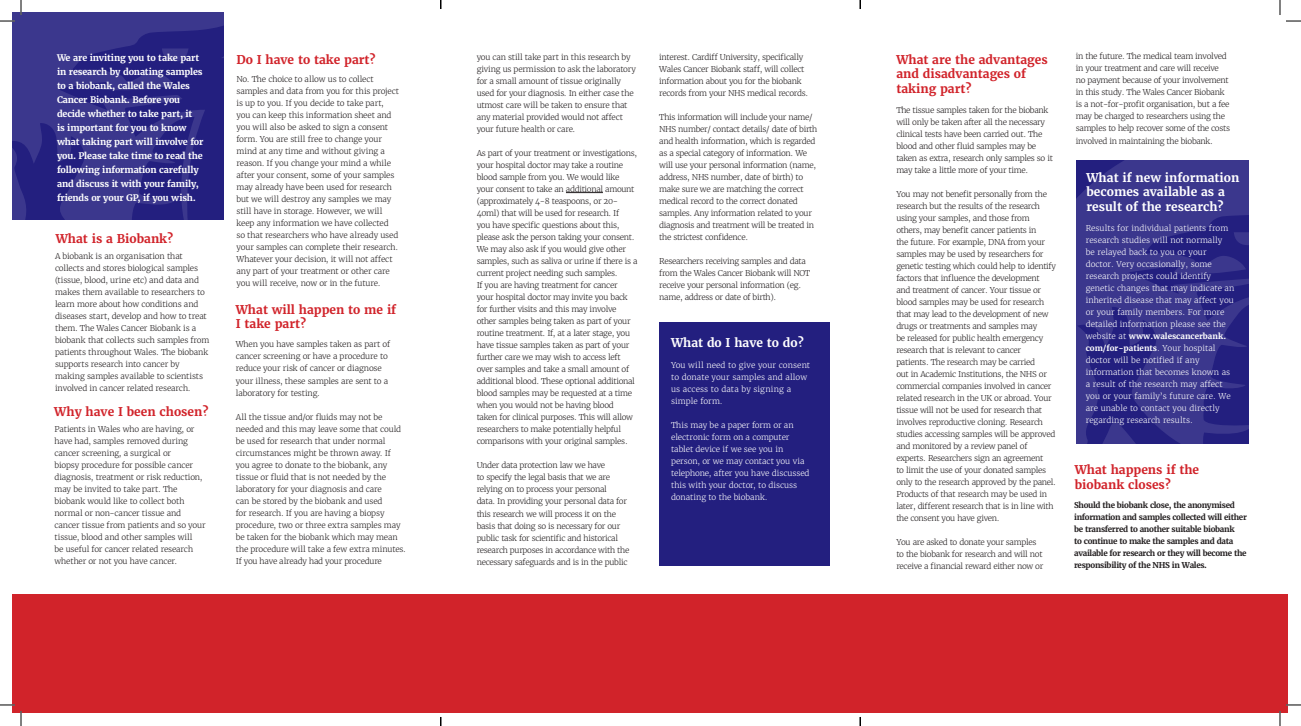
<style>
.page{position:relative;width:1301px;height:726px;background:#fff}
.page>*{position:absolute;margin:0;border:0;box-sizing:border-box;transform-origin:0 0}
.Paragraph_Style_1{font:700 12px/14.4px "Merriweather";color:#d1232a}
.Paragraph_Style_1-2{font:700 12px/14.4px "Merriweather";color:#fff}
.t1{font:700 9px/14px "Merriweather";letter-spacing:-.015em;color:#fff}
.t2{font:300 8px/12px "Merriweather";letter-spacing:-.04em;color:#231f20}
.t3{font:300 8px/12px "Merriweather";letter-spacing:-.02em;color:#231f20}
.t4{font:300 8px/12px "Merriweather";color:#fff}
.t5{font:700 8px/12px "Merriweather";letter-spacing:-.04em;color:#231f20}
.s1{font-weight:700}
</style>
<div class="page">
<svg style="left:1076px;top:161px;width:173px;height:283px;background:#322e88"></svg>
<svg style="left:1233px;top:232px;width:16px;height:13px"></svg>
<div style="left:12px;top:593px;width:1276px;height:119px;background:#d1232a"></div>
<hr style="left:566px;top:192px;width:37px;height:1px;background:#231f20">
<svg style="left:12px;top:12px;width:212px;height:208px;background:#302c86"></svg>
<svg style="left:162px;top:48px;width:26px;height:14px"></svg>
<div style="left:659px;top:321px;width:171px;height:244px;background:#231f7f"></div>
<svg style="left:1286px;top:20px;width:15px;height:2px"></svg>
<svg style="left:1286px;top:704px;width:15px;height:1px"></svg>
<svg style="left:0;top:0;width:22px;height:22px"></svg>
<svg style="left:0;top:704px;width:22px;height:21px"></svg>
<svg style="left:1279px;top:0;width:1px;height:15px"></svg>
<svg style="left:1279px;top:711px;width:1px;height:14px"></svg>
<svg style="left:859px;top:0;width:2px;height:9px"></svg>
<svg style="left:859px;top:717px;width:2px;height:8px"></svg>
<p class="t1" style="left:57px;top:51px;width:148px">We are inviting you to take part in research by donating samples to a biobank, called the Wales<br>Cancer Biobank. Before you decide whether to take part, it<br>is important for you to know what taking part will involve for you. Please take time to read the following information carefully and discuss it with your family, friends or your GP, if you wish.</p>
<p class="Paragraph_Style_1" style="left:56px;top:231px;width:119px">What is a Biobank?</p>
<p class="t3" style="left:55px;top:250px;width:156px">A biobank is an organisation that collects and stores biological samples (tissue, blood, urine etc) and data and makes them available to researchers to learn more about how conditions and diseases start, develop and how to treat them. The Wales Cancer Biobank is a biobank that collects such samples from patients throughout Wales. The biobank supports research into cancer by making samples available to scientists involved in cancer related research.</p>
<p class="Paragraph_Style_1" style="left:54px;top:404px;width:156px">Why have I been chosen?</p>
<p class="t3" style="left:54px;top:423px;width:153px">Patients in Wales who are having, or have had, samples removed during cancer screening, a surgical or<br>biopsy procedure for possible cancer diagnosis, treatment or risk reduction, may be invited to take part. The biobank would like to collect both normal or non-cancer tissue and cancer tissue from patients and so your tissue, blood and other samples will<br>be useful for cancer related research whether or not you have cancer.</p>
<p class="Paragraph_Style_1" style="left:236px;top:52px;width:141px">Do I have to take part?</p>
<p class="t3" style="left:236px;top:73px;width:164px">No. The choice to allow us to collect samples and data from you for this project is up to you. If you decide to take part, you can keep this information sheet and you will also be asked to sign a consent form. You are still free to change your mind at any time and without giving a reason. If you change your mind a while after your consent, some of your samples may already have been used for research but we will destroy any samples we may still have in storage. However, we will keep any information we have collected so that researchers who have already used your samples can complete their research.<br>Whatever your decision, it will not affect any part of your treatment or other care you will receive, now or in the future.</p>
<p class="Paragraph_Style_1" style="left:236px;top:302px;width:162px">What will happen to me if<br>I take part?</p>
<p class="t3" style="left:236px;top:338px;width:156px">When you have samples taken as part of cancer screening or have a procedure to reduce your risk of cancer or diagnose your illness, these samples are sent to a laboratory for testing.</p>
<p class="t3" style="left:236px;top:410px;width:172px">All the tissue and/or fluids may not be needed and this may leave some that could be used for research that under normal circumstances might be thrown away. If you agree to donate to the biobank, any tissue or fluid that is not needed by the laboratory for your diagnosis and care<br>can be stored by the biobank and used<br>for research. If you are having a biopsy procedure, two or three extra samples may be taken for the biobank which may mean the procedure will take a few extra minutes.<br>If you have already had your procedure</p>
<p class="t2" style="left:477px;top:51px;width:161px">you can still take part in this research by giving us permission to ask the laboratory for a small amount of tissue originally used for your diagnosis. In either case the utmost care will be taken to ensure that any material provided would not affect your future health or care.</p>
<p class="t2" style="left:477px;top:147px;width:162px">As part of your treatment or investigations, your hospital doctor may take a routine blood sample from you. We would like your consent to take an additional amount (approximately 4-8 teaspoons, or 20- 40ml) that will be used for research. If<br>you have specific questions about this, please ask the person taking your consent.<br>We may also ask if you would give other samples, such as saliva or urine if there is a current project needing such samples.</p>
<p class="t2" style="left:477px;top:279px;width:160px">If you are having treatment for cancer your hospital doctor may invite you back for further visits and this may involve other samples being taken as part of your routine treatment. If, at a later stage, you have tissue samples taken as part of your further care we may wish to access left over samples and take a small amount of additional blood. These optional additional blood samples may be requested at a time when you would not be having blood taken for clinical purposes. This will allow researchers to make potentially helpful comparisons with your original samples.</p>
<p class="t2" style="left:477px;top:459px;width:154px">Under data protection law we have<br>to specify the legal basis that we are relying on to process your personal<br>data. In providing your personal data for this research we will process it on the basis that doing so is necessary for our public task for scientific and historical research purposes in accordance with the necessary safeguards and is in the public</p>
<p class="t2" style="left:659px;top:51px;width:150px">interest. Cardiff University, specifically Wales Cancer Biobank staff, will collect information about you for the biobank records from your NHS medical records.</p>
<p class="t2" style="left:659px;top:111px;width:160px">This information will include your name/ NHS number/ contact details/ date of birth and health information, which is regarded as a special category of information. We will use your personal information (name, address, NHS number, date of birth) to make sure we are matching the correct medical record to the correct donated samples. Any information related to your diagnosis and treatment will be treated in the strictest confidence.</p>
<p class="t2" style="left:659px;top:255px;width:153px">Researchers receiving samples and data from the Wales Cancer Biobank will NOT receive your personal information (eg. name, address or date of birth).</p>
<p class="Paragraph_Style_1-2" style="left:671px;top:335px;width:134px">What do I have to do?</p>
<p class="t4" style="left:671px;top:359px;width:141px">You will need to give your consent to donate your samples and allow us access to data by signing a simple form.</p>
<p class="t4" style="left:671px;top:419px;width:140px">This may be a paper form or an electronic form on a computer tablet device if we see you in person, or we may contact you via telephone, after you have discussed this with your doctor, to discuss donating to the biobank.</p>
<p class="Paragraph_Style_1" style="left:896px;top:52px;width:153px">What are the advantages and disadvantages of taking part?</p>
<p class="t2" style="left:896px;top:104px;width:158px">The tissue samples taken for the biobank will only be taken after all the necessary clinical tests have been carried out. The blood and other fluid samples may be taken as extra, research only samples so it may take a little more of your time.</p>
<p class="t2" style="left:896px;top:188px;width:161px">You may not benefit personally from the research but the results of the research using your samples, and those from others, may benefit cancer patients in<br>the future. For example, DNA from your samples may be used by researchers for genetic testing which could help to identify factors that influence the development<br>and treatment of cancer. Your tissue or blood samples may be used for research that may lead to the development of new drugs or treatments and samples may<br>be released for public health emergency research that is relevant to cancer<br>patients. The research may be carried<br>out in Academic Institutions, the NHS or commercial companies involved in cancer related research in the UK or abroad. Your tissue will not be used for research that involves reproductive cloning. Research studies accessing samples will be approved and monitored by a review panel of experts. Researchers sign an agreement<br>to limit the use of your donated samples only to the research approved by the panel.<br>Products of that research may be used in later, different research that is in line with the consent you have given.</p>
<p class="t2" style="left:896px;top:536px;width:148px">You are asked to donate your samples to the biobank for research and will not receive a financial reward either now or</p>
<p class="t2" style="left:1075px;top:51px;width:156px">in the future. The medical team involved in your treatment and care will receive no payment because of your involvement in this study. The Wales Cancer Biobank is a not-for-profit organisation, but a fee may be charged to researchers using the samples to help recover some of the costs involved in maintaining the biobank.</p>
<p class="Paragraph_Style_1-2" style="left:1086px;top:170px;width:154px">What if new information becomes available as a result of the research?</p>
<p class="t4" style="left:1085px;top:222px;width:150px">Results for individual patients from research studies will not normally<br>be relayed back to you or your doctor. Very occasionally, some research projects could identify genetic changes that may indicate an inherited disease that may affect you or your family members. For more detailed information please see the website at <span class="s1">www.walescancerbank. com/for-patients</span>. Your hospital doctor will be notified if any information that becomes known as a result of the research may affect you or your family’s future care. We are unable to contact you directly regarding research results.</p>
<p class="Paragraph_Style_1" style="left:1074px;top:462px;width:126px">What happens if the biobank closes?</p>
<p class="t5" style="left:1074px;top:498px;width:174px">Should the biobank close, the anonymised information and samples collected will either be transferred to another suitable biobank<br>to continue to make the samples and data available for research or they will become the responsibility of the NHS in Wales.</p>
</div>
